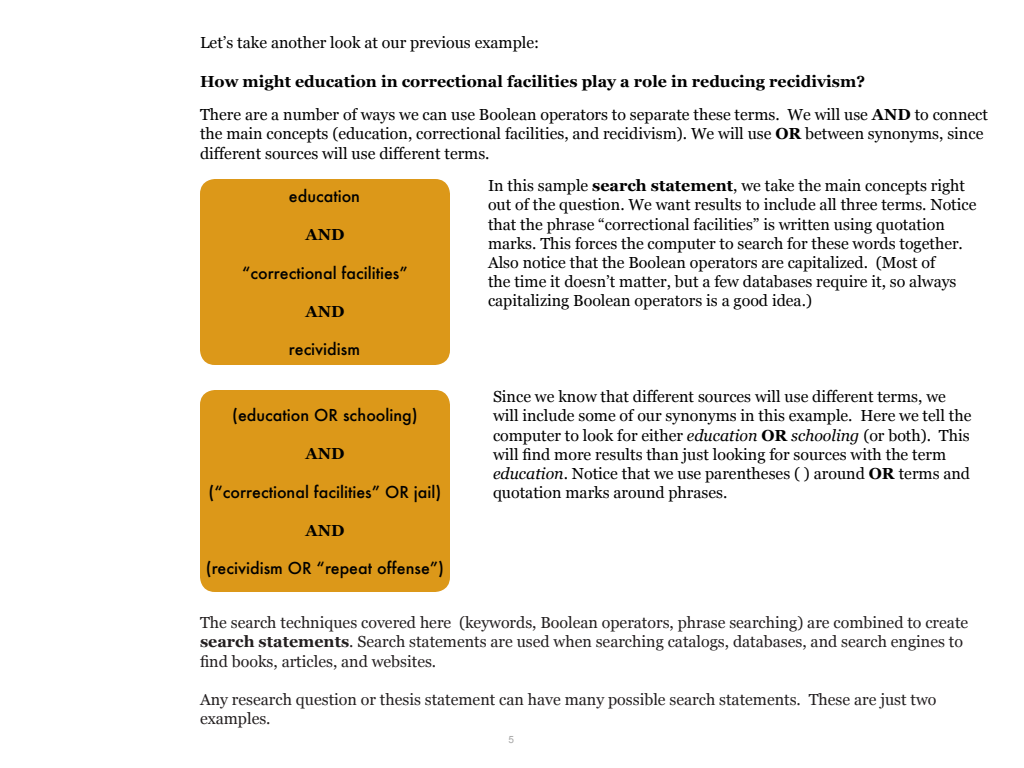
<style>
.page{position:relative;width:1024px;height:768px;background:#fff}
.page>*{position:absolute;margin:0;border:0;box-sizing:border-box;transform-origin:0 0}
.Body_Text{font:16px/19.2px "Georgia";color:#000}
.Body_Text-2{font:16px/19.2px "Georgia";color:#231f20}
.Body_Text-3{font:500 16px "Futura";color:#000}
.Body_Text-4{font:700 16px "Georgia";color:#000}
.t1{font:10px "Arial";color:#a6a6a6}
.s1{font-weight:700}
.s2{font-style:italic}
</style>
<div class="page">
<div style="left:200px;top:179px;width:250px;height:186px;background:#dc9819;border-radius:15px"></div>
<div style="left:200px;top:390px;width:250px;height:202px;background:#dc9819;border-radius:15px"></div>
<p class="Body_Text" style="left:200px;top:32px;width:341px">Let’s take another look at our previous example:</p>
<p class="Body_Text-4" style="left:200px;top:69px;width:667px">How might education in correctional facilities play a role in reducing recidivism?</p>
<p class="Body_Text" style="left:200px;top:104px;width:789px">There are a number of ways we can use Boolean operators to separate these terms. We will use <span class="s1">AND</span> to connect the main concepts (education, correctional facilities, and recidivism). We will use <span class="s1">OR</span> between synonyms, since different sources will use different terms.</p>
<p class="Body_Text-3" style="left:289px;top:185px;width:73px">education</p>
<p class="Body_Text-4" style="left:306px;top:223px;width:40px">AND</p>
<p class="Body_Text-3" style="left:242px;top:262px;width:167px">“correctional facilities”</p>
<p class="Body_Text-4" style="left:306px;top:299px;width:40px">AND</p>
<p class="Body_Text-3" style="left:289px;top:338px;width:73px">recividism</p>
<p class="Body_Text" style="left:488px;top:175px;width:490px">In this sample <span class="s1">search statement</span>, we take the main concepts right out of the question. We want results to include all three terms. Notice that the phrase “correctional facilities” is written using quotation marks. This forces the computer to search for these words together.<br>Also notice that the Boolean operators are capitalized. (Most of<br>the time it doesn’t matter, but a few databases require it, so always capitalizing Boolean operators is a good idea.)</p>
<p class="Body_Text-3" style="left:232px;top:404px;width:187px">(education OR schooling)</p>
<p class="Body_Text-4" style="left:306px;top:442px;width:40px">AND</p>
<p class="Body_Text-3" style="left:209px;top:481px;width:234px">(“correctional facilities” OR jail)</p>
<p class="Body_Text-4" style="left:306px;top:518px;width:40px">AND</p>
<p class="Body_Text-3" style="left:206px;top:557px;width:240px">(recividism OR “repeat offense”)</p>
<p class="Body_Text" style="left:493px;top:386px;width:480px">Since we know that different sources will use different terms, we will include some of our synonyms in this example. Here we tell the computer to look for either <span class="s2">education</span> <span class="s1">OR</span> <span class="s2">schooling</span> (or both). This will find more results than just looking for sources with the term <span class="s2">education</span>. Notice that we use parentheses ( ) around <span class="s1">OR</span> terms and quotation marks around phrases.</p>
<p class="Body_Text-2" style="left:200px;top:612px;width:770px">The search techniques covered here (keywords, Boolean operators, phrase searching) are combined to create <span class="s1">search statements</span>. Search statements are used when searching catalogs, databases, and search engines to find books, articles, and websites.</p>
<p class="Body_Text-2" style="left:200px;top:689px;width:738px">Any research question or thesis statement can have many possible search statements. These are just two examples.</p>
<p class="t1" style="left:509px;top:733px;width:7px">5</p>
</div>
